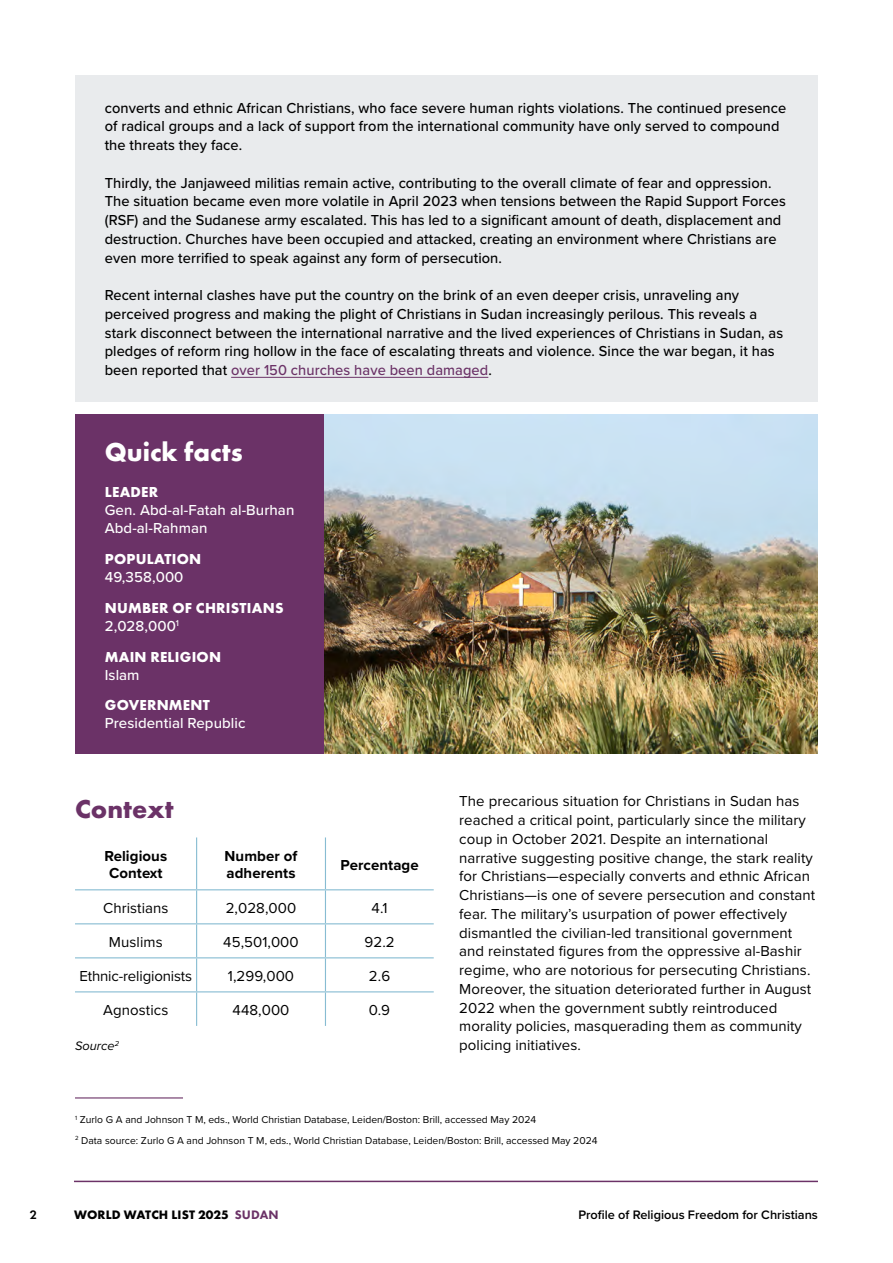
<style>
.page{position:relative;width:893px;height:1263px;background:#fff}
.page>*{position:absolute;margin:0;border:0;box-sizing:border-box;transform-origin:0 0}
.t1{font:700 27px "Futura PT";color:#fff}
.t2{font:700 27px "Futura PT";color:#6b3267}
.t3{font:500 15px/18.8px "Proxima Nova";letter-spacing:.005em;color:#000}
.t4{font:15px/18.8px "Proxima Nova";letter-spacing:.005em;color:#000}
.t5{font:500 15px/18px "Proxima Nova";letter-spacing:.005em;color:#fff}
.t6{font:700 15px "Futura PT";letter-spacing:.015em;color:#fff}
.t7{font:700 15px/16.5px "Proxima Nova";letter-spacing:.005em;color:#000;text-align:center}
.t8{font:600 12.75px "Proxima Nova";color:#000}
.t9{font:700 12.75px "Futura PT";letter-spacing:.01em;color:#000}
.t10{font:italic 12.75px "Proxima Nova";letter-spacing:.005em;color:#000}
.t11{font:600 12.75px "Futura PT";color:#000}
.t12{font:10.35px/20.9px "Proxima Nova";color:#000}
.s1{color:#6b3267}
.s2{font-weight:800;color:#6b3267}
</style>
<div class="page">
<hr style="left:74px;top:1181px;width:744px;height:1px;background:#6b3267">
<div style="left:75px;top:75px;width:743px;height:326px;background:#e9ebed"></div>
<div style="left:75px;top:414px;width:359px;height:339px;background:#6b3267"></div>
<hr style="left:231px;top:377px;width:257px;height:1px;background:#6b3267">
<hr style="left:75px;top:1097px;width:108px;height:1px;background:#6b3267">
<img style="left:324px;top:414px;width:494px;height:339px">
<hr style="left:196px;top:837px;width:1px;height:52px;background:#87bcd2">
<hr style="left:325px;top:837px;width:1px;height:52px;background:#87bcd2">
<hr style="left:75px;top:889px;width:122px;height:1px;background:#87bcd2">
<hr style="left:197px;top:889px;width:128px;height:1px;background:#87bcd2">
<hr style="left:196px;top:890px;width:1px;height:33px;background:#87bcd2">
<hr style="left:325px;top:889px;width:109px;height:1px;background:#87bcd2">
<hr style="left:325px;top:890px;width:1px;height:33px;background:#87bcd2">
<hr style="left:75px;top:923px;width:122px;height:1px;background:#87bcd2">
<hr style="left:197px;top:923px;width:128px;height:1px;background:#87bcd2">
<hr style="left:196px;top:924px;width:1px;height:33px;background:#87bcd2">
<hr style="left:325px;top:923px;width:109px;height:1px;background:#87bcd2">
<hr style="left:325px;top:924px;width:1px;height:33px;background:#87bcd2">
<hr style="left:75px;top:957px;width:122px;height:1px;background:#87bcd2">
<hr style="left:197px;top:957px;width:128px;height:1px;background:#87bcd2">
<hr style="left:196px;top:958px;width:1px;height:33px;background:#87bcd2">
<hr style="left:325px;top:957px;width:109px;height:1px;background:#87bcd2">
<hr style="left:325px;top:958px;width:1px;height:33px;background:#87bcd2">
<hr style="left:75px;top:991px;width:122px;height:1px;background:#87bcd2">
<hr style="left:197px;top:991px;width:128px;height:1px;background:#87bcd2">
<hr style="left:196px;top:992px;width:1px;height:34px;background:#87bcd2">
<hr style="left:325px;top:991px;width:109px;height:1px;background:#87bcd2">
<hr style="left:325px;top:992px;width:1px;height:34px;background:#87bcd2">
<p class="t3" style="left:105px;top:98px;width:683px">converts and ethnic African Christians, who face severe human rights violations. The continued presence of radical groups and a lack of support from the international community have only served to compound the threats they face.</p>
<p class="t3" style="left:105px;top:173px;width:683px">Thirdly, the Janjaweed militias remain active, contributing to the overall climate of fear and oppression.<br>The situation became even more volatile in April 2023 when tensions between the Rapid Support Forces (RSF) and the Sudanese army escalated. This has led to a significant amount of death, displacement and destruction. Churches have been occupied and attacked, creating an environment where Christians are even more terrified to speak against any form of persecution.</p>
<p class="t3" style="left:105px;top:285px;width:680px">Recent internal clashes have put the country on the brink of an even deeper crisis, unraveling any perceived progress and making the plight of Christians in Sudan increasingly perilous. This reveals a stark disconnect between the international narrative and the lived experiences of Christians in Sudan, as pledges of reform ring hollow in the face of escalating threats and violence. Since the war began, it has been reported that <span class="s1">over 150 churches have been damaged</span>.</p>
<h1 class="t1" style="left:105px;top:435px;width:139px">Quick facts</h1>
<p class="t6" style="left:105px;top:483px;width:55px">LEADER</p>
<p class="t5" style="left:105px;top:501px;width:191px">Gen. Abd-al-Fatah al-Burhan<br>Abd-al-Rahman</p>
<p class="t6" style="left:105px;top:549px;width:98px">POPULATION</p>
<p class="t5" style="left:105px;top:567px;width:80px">49,358,000</p>
<p class="t6" style="left:105px;top:598px;width:180px">NUMBER OF CHRISTIANS</p>
<p class="t5" style="left:105px;top:616px;width:76px">2,028,000<sup>1</sup></p>
<p class="t6" style="left:105px;top:647px;width:118px">MAIN RELIGION</p>
<p class="t5" style="left:105px;top:665px;width:36px">Islam</p>
<p class="t6" style="left:105px;top:696px;width:107px">GOVERNMENT</p>
<p class="t5" style="left:105px;top:714px;width:142px">Presidential Republic</p>
<h1 class="t2" style="left:75px;top:791px;width:100px">Context</h1>
<p class="t7" style="left:104px;top:848px;width:64px">Religious<br>Context</p>
<p class="t7" style="left:225px;top:848px;width:74px;text-align:left">Number of adherents</p>
<p class="t7" style="left:340px;top:856px;width:80px">Percentage</p>
<p class="t4" style="left:103px;top:898px;width:67px">Christians</p>
<p class="t4" style="left:226px;top:898px;width:72px">2,028,000</p>
<p class="t4" style="left:372px;top:898px;width:17px">4.1</p>
<p class="t4" style="left:109px;top:932px;width:55px">Muslims</p>
<p class="t4" style="left:223px;top:932px;width:77px">45,501,000</p>
<p class="t4" style="left:364px;top:932px;width:32px">92.2</p>
<p class="t4" style="left:79px;top:966px;width:114px">Ethnic-religionists</p>
<p class="t4" style="left:228px;top:966px;width:68px">1,299,000</p>
<p class="t4" style="left:369px;top:966px;width:23px">2.6</p>
<p class="t4" style="left:103px;top:1000px;width:67px">Agnostics</p>
<p class="t4" style="left:233px;top:1000px;width:58px">448,000</p>
<p class="t4" style="left:369px;top:1000px;width:23px">0.9</p>
<p class="t10" style="left:75px;top:1036px;width:46px">Source<sup>2</sup></p>
<p class="t4" style="left:459px;top:791px;width:358px">The precarious situation for Christians in Sudan has reached a critical point, particularly since the military coup in October 2021. Despite an international narrative suggesting positive change, the stark reality for Christians—especially converts and ethnic African Christians—is one of severe persecution and constant fear. The military’s usurpation of power effectively dismantled the civilian-led transitional government and reinstated figures from the oppressive al-Bashir regime, who are notorious for persecuting Christians.<br>Moreover, the situation deteriorated further in August 2022 when the government subtly reintroduced morality policies, masquerading them as community policing initiatives.</p>
<p class="t12" style="left:75px;top:1109px;width:524px"><sup>1</sup> Zurlo G A and Johnson T M, eds., World Christian Database, Leiden/Boston: Brill, accessed May 2024<br><sup>2</sup> Data source: Zurlo G A and Johnson T M, eds., World Christian Database, Leiden/Boston: Brill, accessed May 2024</p>
<p class="t11" style="left:30px;top:1207px;width:9px">2</p>
<p class="t9" style="left:74px;top:1206px;width:206px">WORLD WATCH LIST 2025 <span class="s2">SUDAN</span></p>
<p class="t8" style="left:578px;top:1205px;width:241px">Profile of Religious Freedom for Christians</p>
</div>
